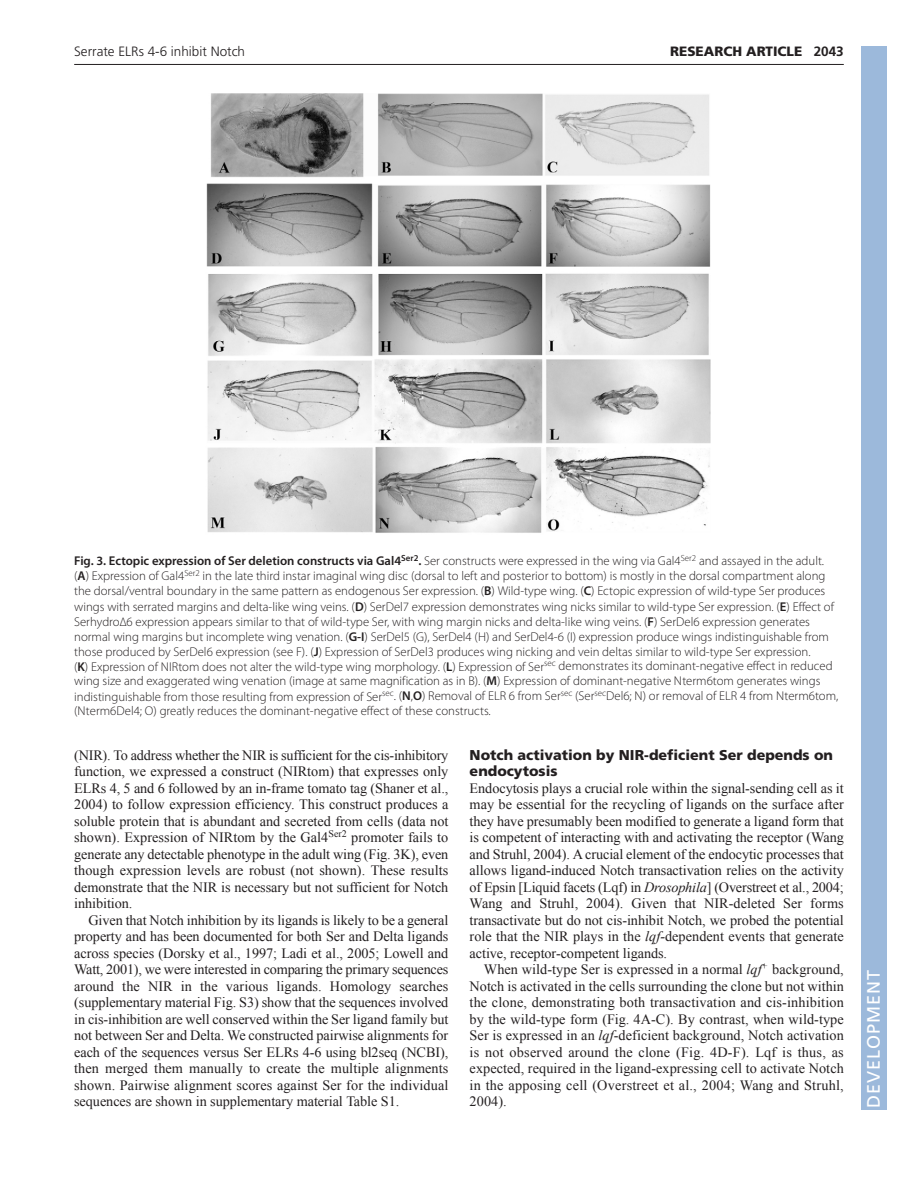
<style>
.page{position:relative;width:918px;height:1188px;background:#fff}
.page>*{position:absolute;margin:0;border:0;box-sizing:border-box;transform-origin:0 0}
.t1{font:18px "Frutiger LT Std";letter-spacing:.055em;color:#fff}
.t2{font:14.25px/16.5px "Times New Roman";letter-spacing:-.005em;color:#231f20;text-align:justify}
.t3{font:900 14.25px/16.5px "Frutiger LT Std";color:#231f20}
.t4{font:300 13.5px "Frutiger";color:#231f20}
.t5{font:900 13.5px "Frutiger LT Std";color:#231f20}
.t6{font:300 12.75px/15px "Myriad Pro";color:#231f20}
.s1{font-weight:700}
.s2{font-weight:600}
.s3{font-style:italic}
</style>
<div class="page">
<hr style="left:74px;top:64px;width:770px;height:1px;background:#231f20">
<img style="left:206px;top:93px;width:505px;height:440px">
<div style="left:861px;top:46px;width:25px;height:1064px;background:#9cb9db"></div>
<p class="t4" style="left:74px;top:46px;width:172px">Serrate ELRs 4-6 inhibit Notch</p>
<p class="t5" style="left:670px;top:46px;width:175px">RESEARCH ARTICLE <span class="s1">2043</span></p>
<p class="t6" style="left:74px;top:555px;width:766px"><span class="s2">Fig. 3. Ectopic expression of Ser deletion constructs via Gal4</span><sup>Ser2</sup><span class="s2">.</span> Ser constructs were expressed in the wing via Gal4<sup>Ser2</sup> and assayed in the adult. (<span class="s2">A</span>) Expression of Gal4<sup>Ser2</sup> in the late third instar imaginal wing disc (dorsal to left and posterior to bottom) is mostly in the dorsal compartment along the dorsal/ventral boundary in the same pattern as endogenous Ser expression. (<span class="s2">B</span>) Wild-type wing. (<span class="s2">C</span>) Ectopic expression of wild-type Ser produces wings with serrated margins and delta-like wing veins. (<span class="s2">D</span>) SerDel7 expression demonstrates wing nicks similar to wild-type Ser expression. (<span class="s2">E</span>) Effect of SerhydroΔ6 expression appears similar to that of wild-type Ser, with wing margin nicks and delta-like wing veins. (<span class="s2">F</span>) SerDel6 expression generates normal wing margins but incomplete wing venation. (<span class="s2">G-I</span>) SerDel5 (G), SerDel4 (H) and SerDel4-6 (I) expression produce wings indistinguishable from those produced by SerDel6 expression (see F). (<span class="s2">J</span>) Expression of SerDel3 produces wing nicking and vein deltas similar to wild-type Ser expression.<br>(<span class="s2">K</span>) Expression of NIRtom does not alter the wild-type wing morphology. (<span class="s2">L</span>) Expression of Ser<sup>sec</sup> demonstrates its dominant-negative effect in reduced wing size and exaggerated wing venation (image at same magnification as in B). (<span class="s2">M</span>) Expression of dominant-negative Nterm6tom generates wings indistinguishable from those resulting from expression of Ser<sup>sec</sup>. (<span class="s2">N</span>,<span class="s2">O</span>) Removal of ELR 6 from Ser<sup>sec</sup> (Ser<sup>sec</sup>Del6; N) or removal of ELR 4 from Nterm6tom, (Nterm6Del4; O) greatly reduces the dominant-negative effect of these constructs.</p>
<p class="t2" style="left:74px;top:747px;width:376px">(NIR). To address whether the NIR is sufficient for the cis-inhibitory function, we expressed a construct (NIRtom) that expresses only ELRs 4, 5 and 6 followed by an in-frame tomato tag (Shaner et al., 2004) to follow expression efficiency. This construct produces a soluble protein that is abundant and secreted from cells (data not shown). Expression of NIRtom by the Gal4<sup>Ser2</sup> promoter fails to generate any detectable phenotype in the adult wing (Fig. 3K), even though expression levels are robust (not shown). These results demonstrate that the NIR is necessary but not sufficient for Notch inhibition.</p>
<p class="t2" style="left:74px;top:912px;width:376px;text-indent:14px">Given that Notch inhibition by its ligands is likely to be a general property and has been documented for both Ser and Delta ligands across species (Dorsky et al., 1997; Ladi et al., 2005; Lowell and Watt, 2001), we were interested in comparing the primary sequences around the NIR in the various ligands. Homology searches (supplementary material Fig. S3) show that the sequences involved in cis-inhibition are well conserved within the Ser ligand family but not between Ser and Delta. We constructed pairwise alignments for each of the sequences versus Ser ELRs 4-6 using bl2seq (NCBI), then merged them manually to create the multiple alignments shown. Pairwise alignment scores against Ser for the individual sequences are shown in supplementary material Table S1.</p>
<p class="t3" style="left:470px;top:748px;width:365px">Notch activation by NIR-deficient Ser depends on endocytosis</p>
<p class="t2" style="left:470px;top:780px;width:376px">Endocytosis plays a crucial role within the signal-sending cell as it may be essential for the recycling of ligands on the surface after they have presumably been modified to generate a ligand form that is competent of interacting with and activating the receptor (Wang and Struhl, 2004). A crucial element of the endocytic processes that allows ligand-induced Notch transactivation relies on the activity of Epsin [Liquid facets (Lqf) in <span class="s3">Drosophila</span>] (Overstreet et al., 2004; Wang and Struhl, 2004). Given that NIR-deleted Ser forms transactivate but do not cis-inhibit Notch, we probed the potential role that the NIR plays in the <span class="s3">lqf-</span>dependent events that generate active, receptor-competent ligands.</p>
<p class="t2" style="left:470px;top:961px;width:376px;text-indent:14px">When wild-type Ser is expressed in a normal <span class="s3">lqf</span><sup>+</sup> background, Notch is activated in the cells surrounding the clone but not within the clone, demonstrating both transactivation and cis-inhibition by the wild-type form (Fig. 4A-C). By contrast, when wild-type Ser is expressed in an <span class="s3">lqf</span>-deficient background, Notch activation is not observed around the clone (Fig. 4D-F). Lqf is thus, as expected, required in the ligand-expressing cell to activate Notch in the apposing cell (Overstreet et al., 2004; Wang and Struhl, 2004).</p>
<p class="t1" style="left:863px;top:1108px;width:140px;rotate:-90deg">DEVELOPMENT</p>
</div>
